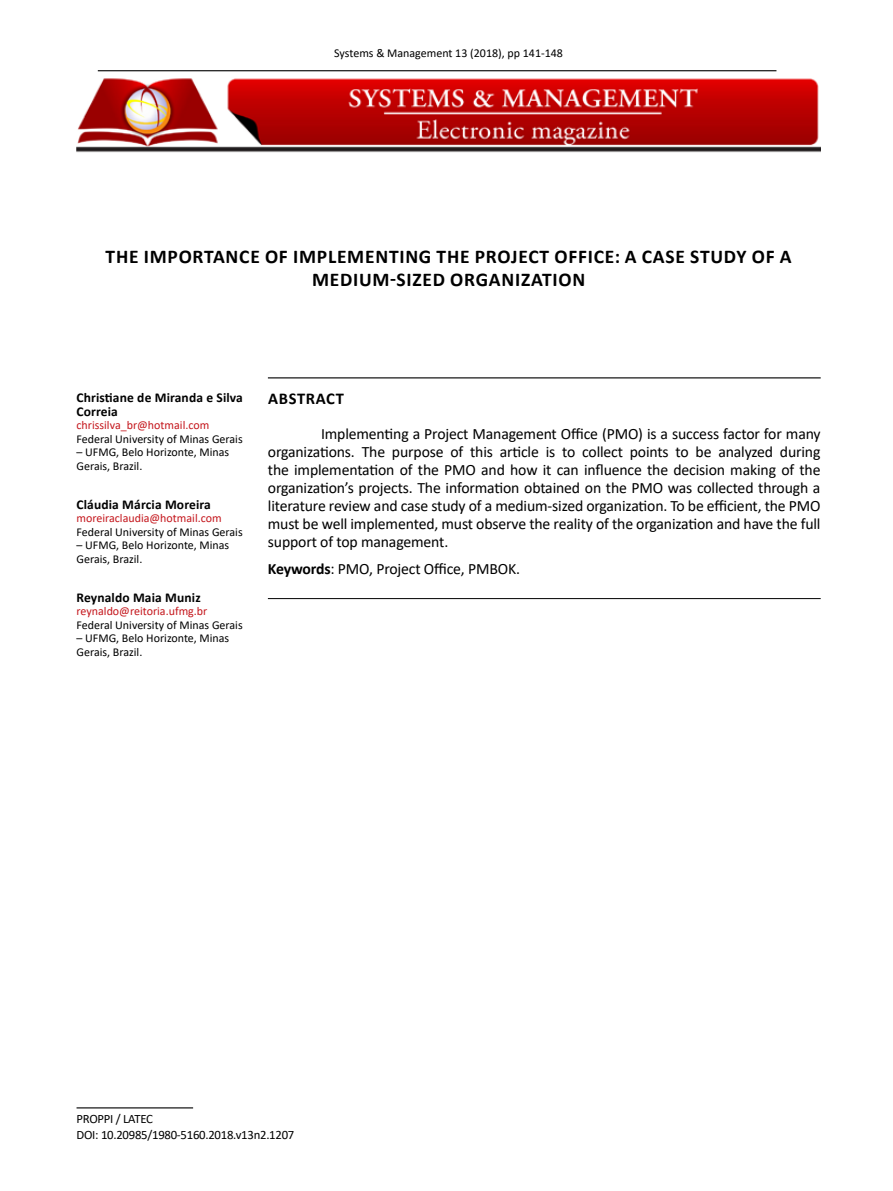
<style>
.page{position:relative;width:893px;height:1191px;background:#fff}
.page>*{position:absolute;margin:0;border:0;box-sizing:border-box;transform-origin:0 0}
.t1{font:700 19.5px/23.4px "Calibri";letter-spacing:.04em;color:#000;text-align:center}
.t2{font:700 16.5px "Calibri";letter-spacing:.04em;color:#000}
.t3{font:15.75px/18px "Calibri";letter-spacing:-.01em;color:#000;text-align:justify}
.t4{font:700 13.5px/13.5px "Calibri";letter-spacing:.01em;color:#000}
.t5{font:12.75px/15.3px "Calibri";letter-spacing:-.02em;color:#000}
.t6{font:12px/13.5px "Calibri";color:#000}
.t7{font:12px "Calibri";color:#c4161c}
.s1{font-weight:700}
</style>
<div class="page">
<hr style="left:98px;top:70px;width:678px;height:1px;background:#000">
<hr style="left:77px;top:1107px;width:116px;height:1px;background:#000">
<img style="left:77px;top:78px;width:744px;height:75px">
<hr style="left:268px;top:377px;width:553px;height:1px;background:#000">
<hr style="left:268px;top:598px;width:553px;height:1px;background:#000">
<p class="t6" style="left:334px;top:46px;width:230px">Systems &amp; Management 13 (2018), pp 141-148</p>
<p class="t1" style="left:106px;top:244px;width:687px">THE IMPORTANCE OF IMPLEMENTING THE PROJECT OFFICE: A CASE STUDY OF A<br>MEDIUM-SIZED ORGANIZATION</p>
<p class="t4" style="left:77px;top:391px;width:168px">Christiane de Miranda e Silva<br>Correia</p>
<p class="t7" style="left:77px;top:417px;width:134px">chrissilva_br@hotmail.com</p>
<p class="t6" style="left:77px;top:432px;width:168px">Federal University of Minas Gerais</p>
<p class="t6" style="left:77px;top:445px;width:154px">– UFMG, Belo Horizonte, Minas<br>Gerais, Brazil.</p>
<p class="t4" style="left:77px;top:497px;width:136px">Cláudia Márcia Moreira</p>
<p class="t7" style="left:77px;top:510px;width:147px">moreiraclaudia@hotmail.com</p>
<p class="t6" style="left:77px;top:525px;width:168px">Federal University of Minas Gerais</p>
<p class="t6" style="left:77px;top:538px;width:154px">– UFMG, Belo Horizonte, Minas<br>Gerais, Brazil.</p>
<p class="t4" style="left:77px;top:590px;width:126px">Reynaldo Maia Muniz</p>
<p class="t7" style="left:77px;top:603px;width:132px">reynaldo@reitoria.ufmg.br</p>
<p class="t6" style="left:77px;top:618px;width:168px">Federal University of Minas Gerais</p>
<p class="t6" style="left:77px;top:631px;width:154px">– UFMG, Belo Horizonte, Minas<br>Gerais, Brazil.</p>
<p class="t2" style="left:268px;top:387px;width:77px">ABSTRACT</p>
<p class="t3" style="left:268px;top:424px;width:554px;text-indent:53px">Implementing a Project Management Office (PMO) is a success factor for many organizations. The purpose of this article is to collect points to be analyzed during the implementation of the PMO and how it can influence the decision making of the organization’s projects. The information obtained on the PMO was collected through a literature review and case study of a medium-sized organization. To be efficient, the PMO must be well implemented, must observe the reality of the organization and have the full support of top management.</p>
<p class="t3" style="left:268px;top:559px;width:254px"><span class="s1">Keywords</span>: PMO, Project Office, PMBOK.</p>
<p class="t5" style="left:77px;top:1111px;width:219px">PROPPI / LATEC<br>DOI: 10.20985/1980-5160.2018.v13n2.1207</p>
</div>
